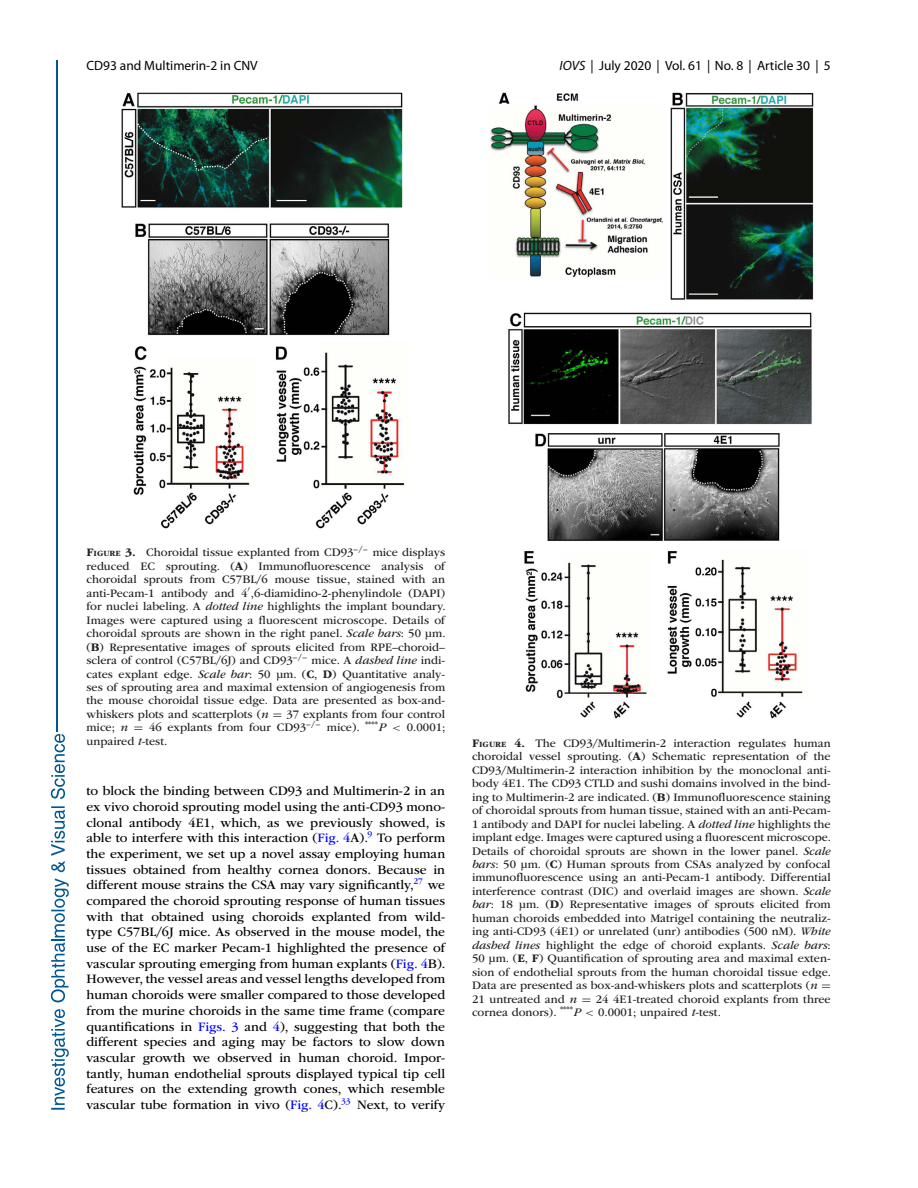
<style>
.page{position:relative;width:918px;height:1188px;background:#fff}
.page>*{position:absolute;margin:0;border:0;box-sizing:border-box;transform-origin:0 0}
.t1{font:13.5px/15.8px "ITC Garamond Std";color:#000;text-align:justify}
.t2{font:13.5px "Myriad Pro";color:#000}
.t3{font:12px/13.5px "ITC Garamond Std";color:#231f20;text-align:justify}
.s1{font-style:italic}
.s2{font-weight:700}
.s3{font-weight:700;font-size:8.4px}
.s4{font-family:"MTSY"}
.s5{font-family:"RMTMI"}
.s6{color:#00f}
</style>
<div class="page">
<hr style="left:57px;top:60px;width:1px;height:672px;background:#005892">
<svg style="left:51px;top:734px;width:18px;height:376px"></svg>
<img style="left:122px;top:93px;width:283px;height:435px">
<img style="left:490px;top:93px;width:323px;height:626px">
<p class="t2" style="left:86px;top:57px;width:173px">CD93 and Multimerin-2 in CNV</p>
<p class="t2" style="left:560px;top:57px;width:273px"><span class="s1">IOVS</span> | July 2020 | Vol. 61 | No. 8 | Article 30 | 5</p>
<p class="t3" style="left:86px;top:547px;width:361px"><span class="s2">F</span><span class="s3">IGURE</span> <span class="s2">3.</span> Choroidal tissue explanted from CD93<sup>–/–</sup> mice displays reduced EC sprouting. (<span class="s2">A</span>) Immunofluorescence analysis of choroidal sprouts from C57BL/6 mouse tissue, stained with an anti-Pecam-1 antibody and 4<sup>-</sup>,6-diamidino-2-phenylindole (DAPI) for nuclei labeling. A <span class="s1">dotted line</span> highlights the implant boundary.<br>Images were captured using a fluorescent microscope. Details of choroidal sprouts are shown in the right panel. <span class="s1">Scale bars</span>: 50 μm. (<span class="s2">B</span>) Representative images of sprouts elicited from RPE–choroid– sclera of control (C57BL/6J) and CD93<sup>–/–</sup> mice. A <span class="s1">dashed line</span> indi&shy;cates explant edge. <span class="s1">Scale bar</span>: 50 μm. (<span class="s2">C</span>, <span class="s2">D</span>) Quantitative analy&shy;ses of sprouting area and maximal extension of angiogenesis from the mouse choroidal tissue edge. Data are presented as box-and&shy;whiskers plots and scatterplots (<span class="s1">n</span> <span class="s4">=</span> 37 explants from four control mice; <span class="s1">n</span> <span class="s4">=</span> 46 explants from four CD93<sup>–/–</sup> mice). <sup>****</sup><span class="s1">P</span> <span class="s5">&lt;</span> 0.0001; unpaired <span class="s1">t</span>-test.</p>
<p class="t1" style="left:86px;top:784px;width:361px">to block the binding between CD93 and Multimerin-2 in an ex vivo choroid sprouting model using the anti-CD93 mono&shy;clonal antibody 4E1, which, as we previously showed, is able to interfere with this interaction (<span class="s6">Fig. 4</span>A).<sup>9</sup> To perform the experiment, we set up a novel assay employing human tissues obtained from healthy cornea donors. Because in different mouse strains the CSA may vary significantly,<sup>27</sup> we compared the choroid sprouting response of human tissues with that obtained using choroids explanted from wild&shy;type C57BL/6J mice. As observed in the mouse model, the use of the EC marker Pecam-1 highlighted the presence of vascular sprouting emerging from human explants (<span class="s6">Fig. 4</span>B).<br>However, the vessel areas and vessel lengths developed from human choroids were smaller compared to those developed from the murine choroids in the same time frame (compare quantifications in <span class="s6">Figs. 3</span> and <span class="s6">4</span>), suggesting that both the different species and aging may be factors to slow down vascular growth we observed in human choroid. Impor&shy;tantly, human endothelial sprouts displayed typical tip cell features on the extending growth cones, which resemble vascular tube formation in vivo (<span class="s6">Fig. 4</span>C).<sup>33</sup> Next, to verify</p>
<p class="t3" style="left:472px;top:737px;width:361px"><span class="s2">F</span><span class="s3">IGURE</span> <span class="s2">4.</span> The CD93/Multimerin-2 interaction regulates human choroidal vessel sprouting. (<span class="s2">A</span>) Schematic representation of the CD93/Multimerin-2 interaction inhibition by the monoclonal anti&shy;body 4E1. The CD93 CTLD and sushi domains involved in the bind&shy;ing to Multimerin-2 are indicated. (<span class="s2">B</span>) Immunofluorescence staining of choroidal sprouts from human tissue, stained with an anti-Pecam-1 antibody and DAPI for nuclei labeling. A <span class="s1">dotted line</span> highlights the implant edge. Images were captured using a fluorescent microscope.<br>Details of choroidal sprouts are shown in the lower panel. <span class="s1">Scale bars</span>: 50 μm. (<span class="s2">C</span>) Human sprouts from CSAs analyzed by confocal immunofluorescence using an anti-Pecam-1 antibody. Differential interference contrast (DIC) and overlaid images are shown. <span class="s1">Scale bar</span>: 18 μm. (<span class="s2">D</span>) Representative images of sprouts elicited from human choroids embedded into Matrigel containing the neutraliz&shy;ing anti-CD93 (4E1) or unrelated (unr) antibodies (500 nM). <span class="s1">White dashed lines</span> highlight the edge of choroid explants. <span class="s1">Scale bars</span>:<br>50 μm. (<span class="s2">E</span>, <span class="s2">F</span>) Quantification of sprouting area and maximal exten&shy;sion of endothelial sprouts from the human choroidal tissue edge.<br>Data are presented as box-and-whiskers plots and scatterplots (<span class="s1">n</span> <span class="s4">= </span>21 untreated and <span class="s1">n</span> <span class="s4">=</span> 24 4E1-treated choroid explants from three cornea donors). <sup>****</sup><span class="s1">P</span> <span class="s5">&lt;</span> 0.0001; unpaired <span class="s1">t</span>-test.</p>
</div>
